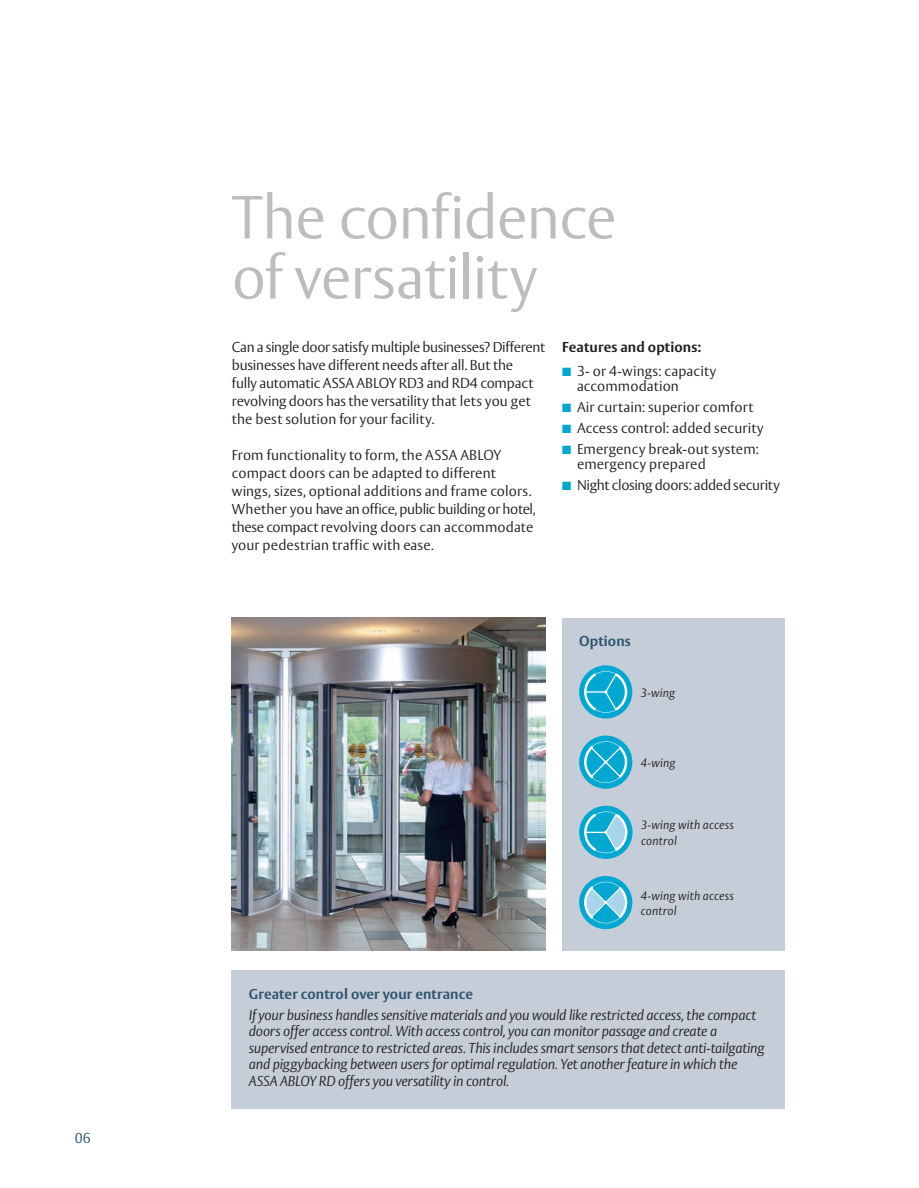
<style>
.page{position:relative;width:919px;height:1188px;background:#fff}
.page>*{position:absolute;margin:0;border:0;box-sizing:border-box;transform-origin:0 0}
.t1{font:300 60px/60px "ASSA Vesta";letter-spacing:-.015em;color:#bcbdc0}
.t2{font:300 14.25px/18px "ASSA Vesta";letter-spacing:.005em;color:#231f20}
.t3{font:italic 300 14.25px/16.5px "ASSA Vesta";letter-spacing:-.015em;color:#231f20}
.t4{font:300 14.25px/18px "ASSA Vesta";letter-spacing:-.015em;color:#231f20}
.t5{font:700 14.25px "ASSA Vesta";letter-spacing:.01em;color:#30556d}
.t6{font:300 14.25px "ASSA Vesta";letter-spacing:-.025em;color:#231f20}
.t7{font:700 14.25px "ASSA Vesta";letter-spacing:.01em;color:#231f20}
.t8{font:300 14.25px "ASSA Vesta";color:#30556d}
.t9{font:italic 300 12px/15px "ASSA Vesta";letter-spacing:.01em;color:#231f20}
.s1{color:#00a7d1}
</style>
<div class="page">
<img style="left:232px;top:618px;width:313px;height:332px">
<div style="left:562px;top:618px;width:222px;height:332px;background:#c5cdd8"></div>
<div style="left:579px;top:665px;width:53px;height:53px;background:#00a7d1;border-radius:50%"></div>
<svg style="left:584px;top:671px;width:43px;height:41px"></svg>
<div style="left:579px;top:735px;width:53px;height:53px;background:#00a7d1;border-radius:50%"></div>
<svg style="left:584px;top:741px;width:43px;height:42px"></svg>
<div style="left:579px;top:805px;width:53px;height:53px;background:#00a7d1;border-radius:50%"></div>
<svg style="left:584px;top:811px;width:43px;height:42px"></svg>
<svg style="left:579px;top:875px;width:53px;height:54px"></svg>
<svg style="left:584px;top:881px;width:43px;height:42px;background:#5ec3df"></svg>
<div style="left:232px;top:970px;width:552px;height:138px;background:#c5cdd8"></div>
<p class="t8" style="left:75px;top:1128px;width:18px">06</p>
<h1 class="t1" style="left:232px;top:190px;width:386px">The confidence of versatility</h1>
<p class="t4" style="left:232px;top:339px;width:314px">Can a single door satisfy multiple businesses? Different businesses have different needs after all. But the<br>fully automatic ASSA ABLOY RD3 and RD4 compact revolving doors has the versatility that lets you get the best solution for your facility.</p>
<p class="t2" style="left:232px;top:447px;width:305px">From functionality to form, the ASSA ABLOY compact doors can be adapted to different wings, sizes, optional additions and frame colors.<br>Whether you have an office, public building or hotel, these compact revolving doors can accommodate your pedestrian traffic with ease.</p>
<p class="t7" style="left:562px;top:338px;width:140px">Features and options:</p>
<p class="t2" style="left:576px;top:364px;width:141px;line-height:15px;text-indent:-15px"><span class="s1">■</span> 3- or 4-wings: capacity accommodation</p>
<p class="t2" style="left:562px;top:398px;width:193px"><span class="s1">■</span> Air curtain: superior comfort</p>
<p class="t2" style="left:562px;top:419px;width:203px"><span class="s1">■</span> Access control: added security</p>
<p class="t2" style="left:576px;top:442px;width:183px;line-height:15px;text-indent:-15px"><span class="s1">■</span> Emergency break-out system: emergency prepared</p>
<p class="t6" style="left:562px;top:476px;width:219px"><span class="s1">■</span> Night closing doors: added security</p>
<p class="t5" style="left:579px;top:632px;width:53px">Options</p>
<p class="t9" style="left:640px;top:685px;width:36px">3-wing</p>
<p class="t9" style="left:640px;top:755px;width:36px">4-wing</p>
<p class="t9" style="left:640px;top:818px;width:94px">3-wing with access control</p>
<p class="t9" style="left:640px;top:888px;width:94px">4-wing with access control</p>
<p class="t5" style="left:249px;top:984px;width:225px">Greater control over your entrance</p>
<p class="t3" style="left:249px;top:1006px;width:517px">If your business handles sensitive materials and you would like restricted access, the compact doors offer access control. With access control, you can monitor passage and create a supervised entrance to restricted areas. This includes smart sensors that detect anti-tailgating and piggybacking between users for optimal regulation. Yet another feature in which the ASSA ABLOY RD offers you versatility in control.</p>
</div>
